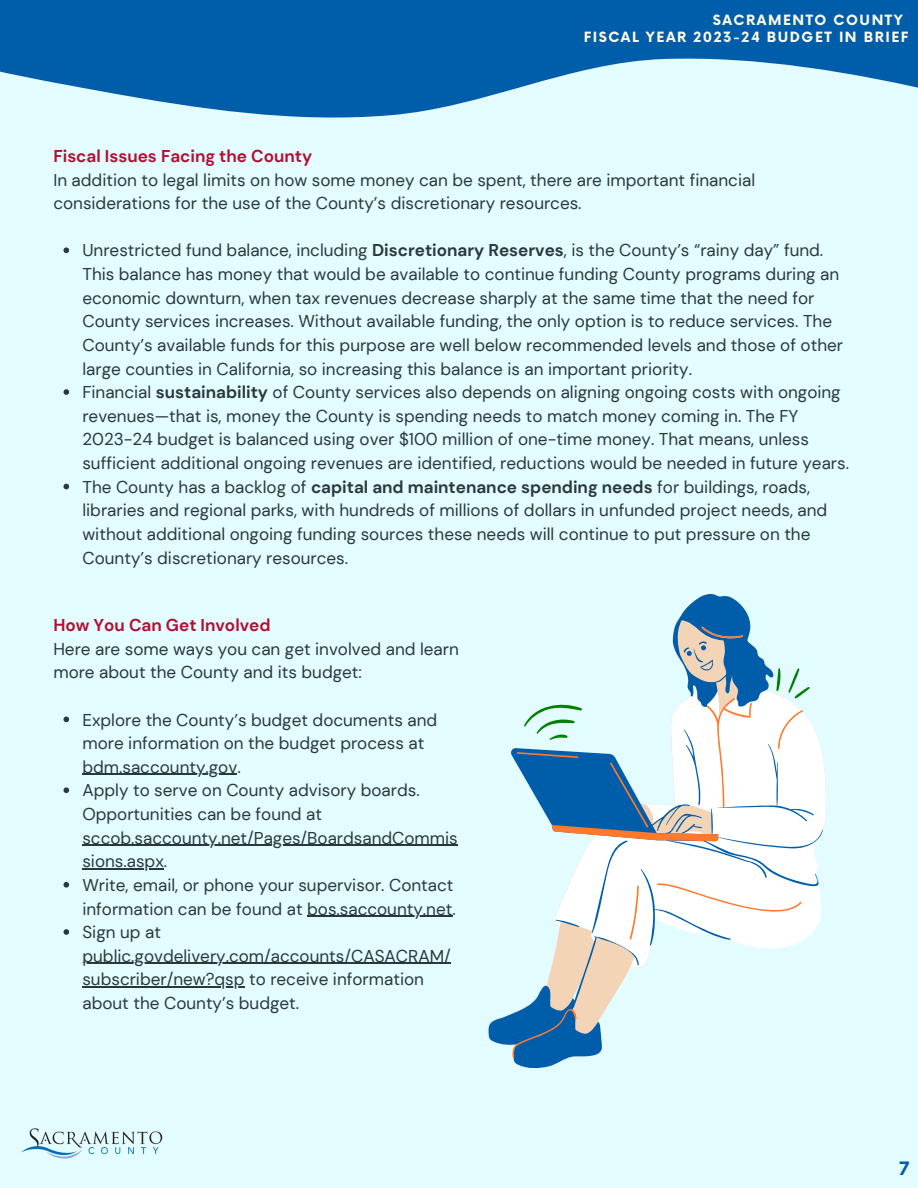
<style>
.page{position:relative;width:918px;height:1188px;background:#fff}
.page>*{position:absolute;margin:0;border:0;box-sizing:border-box;transform-origin:0 0}
.t1{font:700 18px "Now";color:#005daa}
.t2{font:17.1px/23.7px "DM Sans";color:#2a383b}
.t3{font:700 17.1px "DM Sans";color:#b40f32}
.t4{font:700 13.8px "Now";letter-spacing:.11em;color:#fefae6}
.s1{font-weight:700}
</style>
<div class="page">
<div style="left:0;top:38px;width:918px;height:1150px;background:#e2fcff"></div>
<svg style="left:0;top:0;width:918px;height:118px;fill:#005daa"></svg>
<img style="left:21px;top:1128px;width:142px;height:31px">
<svg style="left:488px;top:594px;width:335px;height:475px"></svg>
<svg style="left:512px;top:626px;width:292px;height:432px"></svg>
<svg style="left:524px;top:668px;width:286px;height:72px"></svg>
<svg style="left:64px;top:717px;width:5px;height:5px"></svg>
<hr style="left:82px;top:774px;width:155px;height:1px;background:#2a383b">
<svg style="left:64px;top:787px;width:5px;height:6px"></svg>
<hr style="left:82px;top:845px;width:376px;height:1px;background:#2a383b">
<hr style="left:82px;top:868px;width:82px;height:2px;background:#2a383b">
<svg style="left:64px;top:882px;width:5px;height:6px"></svg>
<hr style="left:307px;top:916px;width:145px;height:1px;background:#2a383b">
<svg style="left:64px;top:929px;width:5px;height:6px"></svg>
<hr style="left:82px;top:963px;width:369px;height:1px;background:#2a383b">
<hr style="left:82px;top:987px;width:163px;height:1px;background:#2a383b">
<svg style="left:64px;top:247px;width:5px;height:6px"></svg>
<svg style="left:64px;top:389px;width:5px;height:6px"></svg>
<svg style="left:64px;top:484px;width:5px;height:5px"></svg>
<p class="t4" style="left:713px;top:13px;width:191px">SACRAMENTO COUNTY</p>
<p class="t4" style="left:584px;top:30px;width:326px">FISCAL YEAR 2023-24 BUDGET IN BRIEF</p>
<p class="t3" style="left:53px;top:145px;width:260px">Fiscal Issues Facing the County</p>
<p class="t2" style="left:53px;top:168px;width:703px">In addition to legal limits on how some money can be spent, there are important financial considerations for the use of the County’s discretionary resources.</p>
<p class="t2" style="left:82px;top:239px;width:762px">Unrestricted fund balance, including <span class="s1">Discretionary Reserves</span>, is the County’s “rainy day” fund.<br>This balance has money that would be available to continue funding County programs during an economic downturn, when tax revenues decrease sharply at the same time that the need for County services increases. Without available funding, the only option is to reduce services. The County’s available funds for this purpose are well below recommended levels and those of other large counties in California, so increasing this balance is an important priority.</p>
<p class="t2" style="left:82px;top:381px;width:768px">Financial <span class="s1">sustainability</span> of County services also depends on aligning ongoing costs with ongoing revenues—that is, money the County is spending needs to match money coming in. The FY 2023-24 budget is balanced using over $100 million of one-time money. That means, unless sufficient additional ongoing revenues are identified, reductions would be needed in future years.</p>
<p class="t2" style="left:82px;top:475px;width:746px">The County has a backlog of <span class="s1">capital and maintenance spending needs</span> for buildings, roads, libraries and regional parks, with hundreds of millions of dollars in unfunded project needs, and without additional ongoing funding sources these needs will continue to put pressure on the County’s discretionary resources.</p>
<p class="t3" style="left:53px;top:614px;width:219px">How You Can Get Involved</p>
<p class="t2" style="left:53px;top:637px;width:407px">Here are some ways you can get involved and learn more about the County and its budget:</p>
<p class="t2" style="left:82px;top:708px;width:356px">Explore the County’s budget documents and more information on the budget process at bdm.saccounty.gov.</p>
<p class="t2" style="left:82px;top:779px;width:377px">Apply to serve on County advisory boards.<br>Opportunities can be found at sccob.saccounty.net/Pages/BoardsandCommis sions.aspx.</p>
<p class="t2" style="left:82px;top:873px;width:375px">Write, email, or phone your supervisor. Contact information can be found at bos.saccounty.net.</p>
<p class="t2" style="left:82px;top:921px;width:370px">Sign up at public.govdelivery.com/accounts/CASACRAM/ subscriber/new?qsp to receive information about the County’s budget.</p>
<p class="t1" style="left:899px;top:1158px;width:12px">7</p>
</div>
